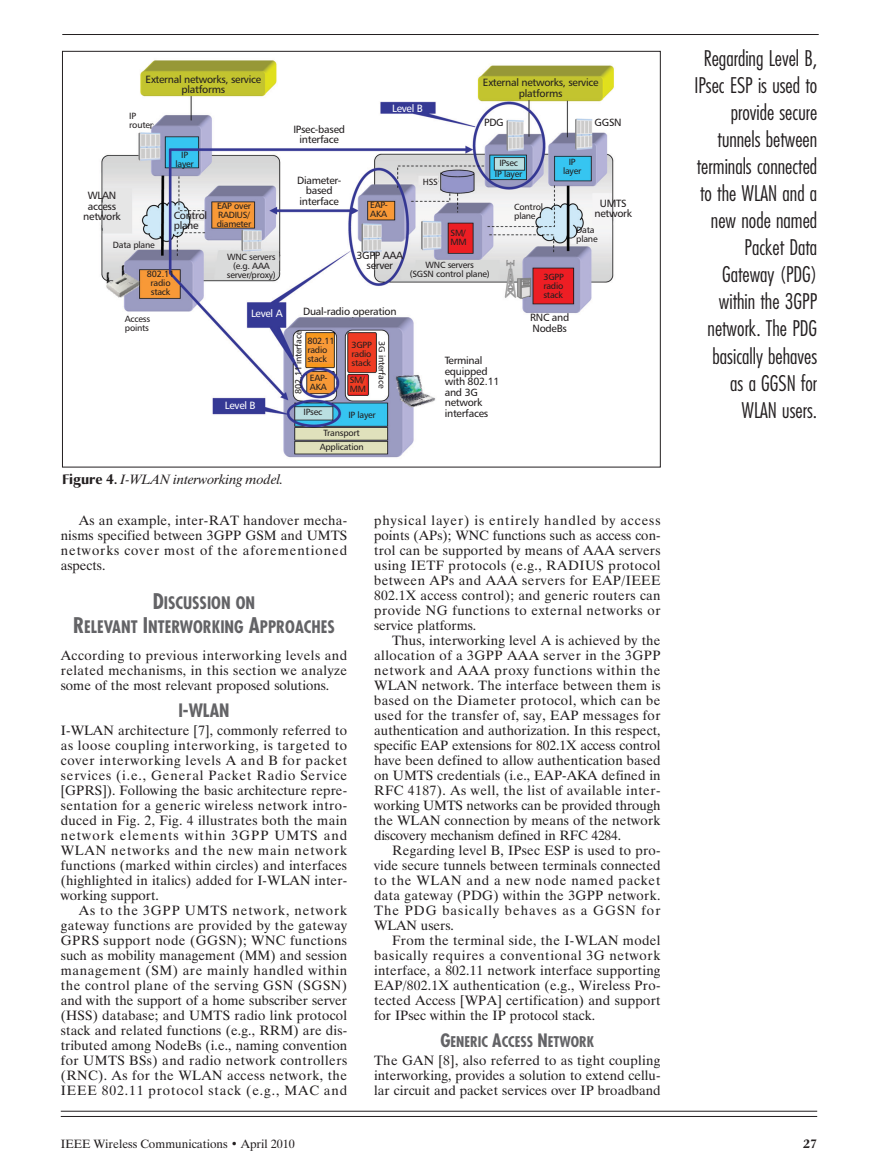
<style>
.page{position:relative;width:878px;height:1175px;background:#fff}
.page>*{position:absolute;margin:0;border:0;box-sizing:border-box;transform-origin:0 0}
.t1{font:300 condensed 21px/27px "Futura";color:#231f20;text-align:right}
.t2{font:700 condensed 18px "Futura";color:#636366}
.t3{font:700 condensed 16.8px/24px "Futura";color:#636366;text-align:center}
.t4{font:700 condensed 14.4px "Futura";color:#636366}
.t5{font:13.5px/15px "Dutch 801 BT";letter-spacing:.01em;color:#231f20;text-align:justify}
.t6{font:italic 13.5px "Dutch 801 BT";color:#231f20}
.t7{font:12px "Dutch 801 BT";color:#231f20}
.t8{font:700 12px "Christiana";color:#231f20}
.t9{font:10.5px/10.5px "Humanist 777 BT Roman B";letter-spacing:-.025em;color:#231f20;text-align:center}
.t10{font:10.5px "Humanist 777 BT Roman B";letter-spacing:-.025em;color:#fff}
.t11{font:9px/9px "Humanist 777 BT Roman B";letter-spacing:-.025em;color:#231f20}
.s1{font-family:"Christiana";font-weight:700;font-style:normal}
.s2{font-size:21px}
.s3{font-size:18px}
</style>
<div class="page">
<hr style="left:62px;top:34px;width:756px;height:1px;background:#231f20">
<hr style="left:61px;top:1116px;width:756px;height:1px;background:#231f20">
<hr style="left:61px;top:1110px;width:756px;height:1px;background:#231f20">
<img style="left:101px;top:60px;width:513px;height:398px">
<p class="t9" style="left:146px;top:75px;width:117px">External networks, service platforms</p>
<p class="t9" style="left:483px;top:78px;width:117px">External networks, service platforms</p>
<p class="t11" style="left:129px;top:112px;width:25px">IP router</p>
<p class="t9" style="left:293px;top:125px;width:53px">IPsec-based interface</p>
<p class="t10" style="left:392px;top:104px;width:32px">Level B</p>
<p class="t9" style="left:484px;top:118px;width:21px">PDG</p>
<p class="t9" style="left:594px;top:118px;width:29px">GGSN</p>
<p class="t11" style="left:176px;top:151px;width:20px;text-align:center">IP layer</p>
<p class="t11" style="left:563px;top:158px;width:20px;text-align:center">IP layer</p>
<p class="t11" style="left:495px;top:158px;width:29px;line-height:10.9px;text-align:center">IPsec<br>IP layer</p>
<p class="t9" style="left:297px;top:175px;width:46px">Diameter&shy;based interface</p>
<p class="t11" style="left:423px;top:178px;width:17px">HSS</p>
<p class="t9" style="left:83px;top:191px;width:39px">WLAN access network</p>
<p class="t9" style="left:594px;top:199px;width:39px">UMTS network</p>
<p class="t11" style="left:370px;top:201px;width:19px">EAP-<br>AKA</p>
<p class="t11" style="left:217px;top:202px;width:36px">EAP over<br>RADIUS/ diameter</p>
<p class="t9" style="left:174px;top:211px;width:35px;text-align:left">Control plane</p>
<p class="t11" style="left:514px;top:203px;width:30px">Control plane</p>
<p class="t11" style="left:576px;top:226px;width:23px">Data plane</p>
<p class="t11" style="left:450px;top:229px;width:18px">SM/<br>MM</p>
<p class="t11" style="left:113px;top:241px;width:43px">Data plane</p>
<p class="t9" style="left:356px;top:250px;width:48px">3GPP AAA server</p>
<p class="t11" style="left:227px;top:253px;width:50px;text-align:center">WNC servers (e.g. AAA server/proxy)</p>
<p class="t11" style="left:410px;top:261px;width:82px;text-align:center">WNC servers<br>(SGSN control plane)</p>
<p class="t11" style="left:147px;top:270px;width:29px;text-align:center">802.11 radio stack</p>
<p class="t11" style="left:543px;top:273px;width:22px;text-align:justify">3GPP radio stack</p>
<p class="t9" style="left:530px;top:313px;width:41px;text-align:left">RNC and<br>NodeBs</p>
<p class="t10" style="left:251px;top:309px;width:33px">Level A</p>
<p class="t9" style="left:303px;top:306px;width:95px">Dual-radio operation</p>
<p class="t11" style="left:125px;top:315px;width:27px">Access points</p>
<p class="t11" style="left:294px;top:393px;width:65px;rotate:-90deg">802.11 interface</p>
<p class="t11" style="left:386px;top:341px;width:49px;rotate:90deg">3G interface</p>
<p class="t11" style="left:307px;top:337px;width:29px">802.11 radio stack</p>
<p class="t11" style="left:351px;top:341px;width:22px;text-align:justify">3GPP radio stack</p>
<p class="t9" style="left:445px;top:356px;width:56px;text-align:left">Terminal equipped with 802.11 and 3G network interfaces</p>
<p class="t11" style="left:310px;top:374px;width:19px">EAP-<br>AKA</p>
<p class="t11" style="left:349px;top:375px;width:18px">SM/<br>MM</p>
<p class="t10" style="left:225px;top:401px;width:32px">Level B</p>
<p class="t11" style="left:303px;top:408px;width:20px">IPsec</p>
<p class="t11" style="left:348px;top:411px;width:29px">IP layer</p>
<p class="t11" style="left:320px;top:443px;width:45px">Application</p>
<p class="t11" style="left:323px;top:429px;width:38px">Transport</p>
<p class="t6" style="left:62px;top:474px;width:223px"><span class="s1">Figure 4.</span> I-WLAN interworking model.</p>
<p class="t5" style="left:61px;top:514px;width:288px;text-indent:18px">As an example, inter-RAT handover mecha&shy;nisms specified between 3GPP GSM and UMTS networks cover most of the aforementioned aspects.</p>
<p class="t3" style="left:73px;top:592px;width:263px"><span class="s2">D</span>ISCUSSION ON<br><span class="s2">R</span>ELEVANT <span class="s2">I</span>NTERWORKING <span class="s2">A</span>PPROACHES</p>
<p class="t5" style="left:61px;top:649px;width:288px">According to previous interworking levels and related mechanisms, in this section we analyze some of the most relevant proposed solutions.</p>
<h2 class="t2" style="left:178px;top:702px;width:53px">I-WLAN</h2>
<p class="t5" style="left:61px;top:724px;width:288px">I-WLAN architecture [7], commonly referred to as loose coupling interworking, is targeted to cover interworking levels A and B for packet services (i.e., General Packet Radio Service [GPRS]). Following the basic architecture repre&shy;sentation for a generic wireless network intro&shy;duced in Fig. 2, Fig. 4 illustrates both the main network elements within 3GPP UMTS and WLAN networks and the new main network functions (marked within circles) and interfaces (highlighted in italics) added for I-WLAN inter&shy;working support.</p>
<p class="t5" style="left:61px;top:904px;width:288px;text-indent:18px">As to the 3GPP UMTS network, network gateway functions are provided by the gateway GPRS support node (GGSN); WNC functions such as mobility management (MM) and session management (SM) are mainly handled within the control plane of the serving GSN (SGSN) and with the support of a home subscriber server (HSS) database; and UMTS radio link protocol stack and related functions (e.g., RRM) are dis&shy;tributed among NodeBs (i.e., naming convention for UMTS BSs) and radio network controllers (RNC). As for the WLAN access network, the IEEE 802.11 protocol stack (e.g., MAC and</p>
<p class="t5" style="left:374px;top:514px;width:288px">physical layer) is entirely handled by access points (APs); WNC functions such as access con&shy;trol can be supported by means of AAA servers using IETF protocols (e.g., RADIUS protocol between APs and AAA servers for EAP/IEEE 802.1X access control); and generic routers can provide NG functions to external networks or service platforms.</p>
<p class="t5" style="left:374px;top:634px;width:288px;text-indent:18px">Thus, interworking level A is achieved by the allocation of a 3GPP AAA server in the 3GPP network and AAA proxy functions within the WLAN network. The interface between them is based on the Diameter protocol, which can be used for the transfer of, say, EAP messages for authentication and authorization. In this respect, specific EAP extensions for 802.1X access control have been defined to allow authentication based on UMTS credentials (i.e., EAP-AKA defined in RFC 4187). As well, the list of available inter&shy;working UMTS networks can be provided through the WLAN connection by means of the network discovery mechanism defined in RFC 4284.</p>
<p class="t5" style="left:374px;top:844px;width:288px;text-indent:18px">Regarding level B, IPsec ESP is used to pro&shy;vide secure tunnels between terminals connected to the WLAN and a new node named packet data gateway (PDG) within the 3GPP network.<br>The PDG basically behaves as a GGSN for WLAN users.</p>
<p class="t5" style="left:374px;top:934px;width:288px;text-indent:18px">From the terminal side, the I-WLAN model basically requires a conventional 3G network interface, a 802.11 network interface supporting EAP/802.1X authentication (e.g., Wireless Pro&shy;tected Access [WPA] certification) and support for IPsec within the IP protocol stack.</p>
<p class="t4" style="left:440px;top:1035px;width:155px"><span class="s3">G</span>ENERIC <span class="s3">A</span>CCESS <span class="s3">N</span>ETWORK</p>
<p class="t5" style="left:374px;top:1054px;width:288px">The GAN [8], also referred to as tight coupling interworking, provides a solution to extend cellu&shy;lar circuit and packet services over IP broadband</p>
<h1 class="t1" style="left:694px;top:46px;width:124px">Regarding Level B,<br>IPsec ESP is used to provide secure tunnels between terminals connected to the WLAN and a new node named<br>Packet Data<br>Gateway (PDG) within the 3GPP network. The PDG basically behaves as a GGSN for<br>WLAN users.</h1>
<p class="t7" style="left:61px;top:1139px;width:235px">IEEE Wireless Communications • April 2010</p>
<p class="t8" style="left:803px;top:1138px;width:15px">27</p>
</div>
